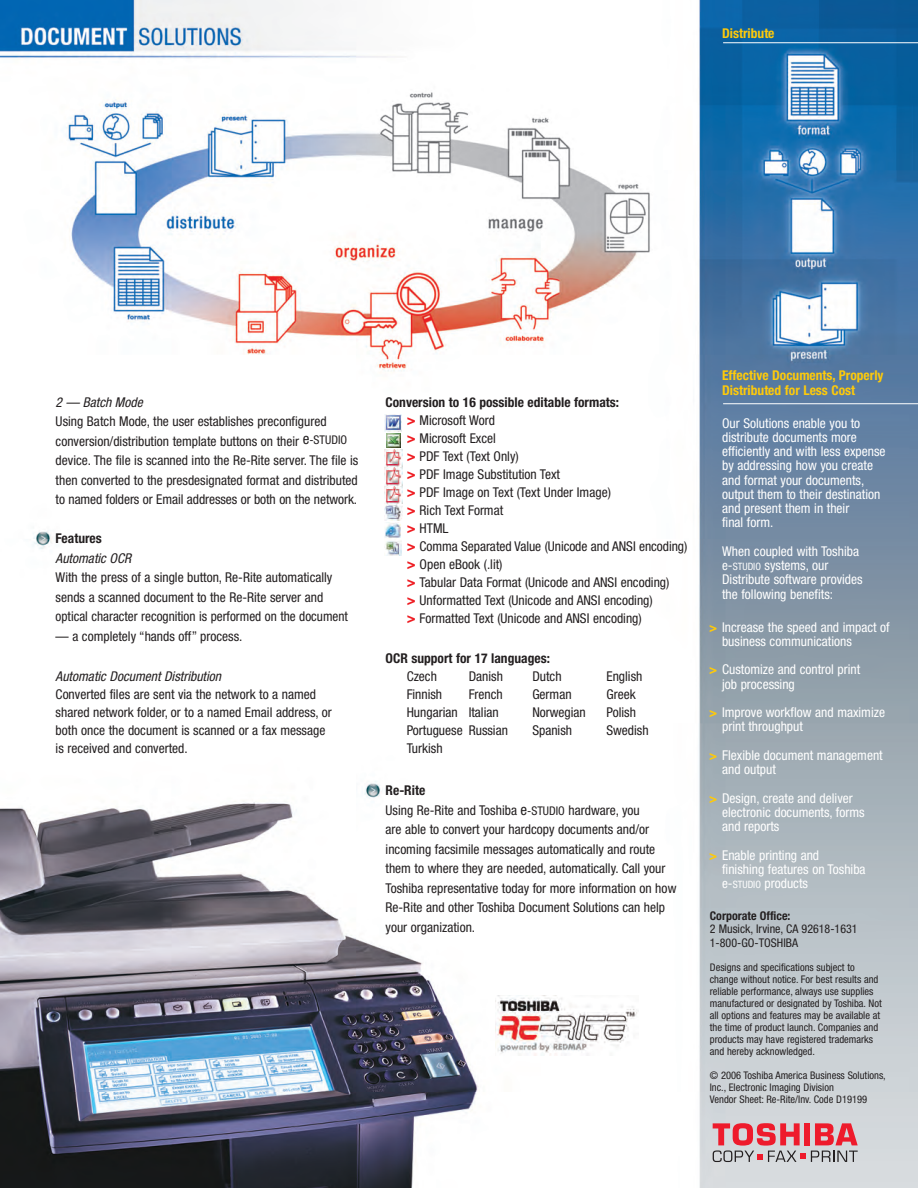
<style>
.page{position:relative;width:918px;height:1188px;background:#fff}
.page>*{position:absolute;margin:0;border:0;box-sizing:border-box;transform-origin:0 0}
.t1{font:condensed 13.5px/18px "Helvetica Neue";color:#231f20}
.t2{font:condensed 13.5px/14.2px "Helvetica Neue";color:#fff}
.t3{font:700 condensed 13.5px/14.2px "Helvetica Neue";color:#feca0a}
.t4{font:italic condensed 13.5px "Helvetica Neue";color:#231f20}
.t5{font:700 condensed 13.5px "Helvetica Neue";color:#231f20}
.t6{font:condensed 12px/13.5px "Helvetica Neue";color:#231f20}
.t7{font:700 condensed 12px "Helvetica Neue";color:#231f20}
.t8{font:condensed 10.5px/12px "Helvetica Neue";color:#231f20}
.s1{font-size:15px}
.s2{font-size:12px}
.s3{font-weight:700}
.s4{font-weight:700;font-size:15px;color:#ee1d23}
.s5{font-size:13.2px}
.s6{font-size:10.2px}
.s7{font-weight:700;color:#feca0a}
</style>
<div class="page">
<img style="left:0;top:0;width:918px;height:1188px">
<svg style="left:713px;top:1123px;width:145px;height:39px;background:#d08b92"></svg>
<hr style="left:723px;top:42px;width:195px;height:1px;background:#fff">
<hr style="left:723px;top:403px;width:195px;height:1px;background:#fff">
<img style="left:495px;top:996px;width:144px;height:60px">
<img style="left:385px;top:415px;width:17px;height:17px">
<div style="left:387px;top:434px;width:16px;height:16px;background:#fff"></div>
<img style="left:387px;top:434px;width:14px;height:14px">
<img style="left:384px;top:449px;width:19px;height:55px">
<svg style="left:385px;top:468px;width:18px;height:18px"></svg>
<svg style="left:385px;top:486px;width:18px;height:18px"></svg>
<svg style="left:384px;top:504px;width:19px;height:17px"></svg>
<div style="left:384px;top:522px;width:19px;height:17px;background:#fff"></div>
<img style="left:385px;top:522px;width:16px;height:17px">
<svg style="left:383px;top:539px;width:19px;height:17px"></svg>
<p class="t3" style="left:722px;top:27px;width:54px">Distribute</p>
<p class="t4" style="left:56px;top:397px;width:89px">2 — Batch Mode</p>
<p class="t1" style="left:56px;top:413px;width:304px;line-height:19.5px">Using Batch Mode, the user establishes preconfigured conversion/distribution template buttons on their <span class="s1">e</span><span class="s2">-STUDIO </span>device. The file is scanned into the Re-Rite server. The file is then converted to the presdesignated format and distributed to named folders or Email addresses or both on the network.</p>
<p class="t5" style="left:56px;top:534px;width:48px">Features</p>
<p class="t4" style="left:56px;top:553px;width:77px">Automatic OCR</p>
<p class="t1" style="left:56px;top:569px;width:294px;line-height:19.5px">With the press of a single button, Re-Rite automatically sends a scanned document to the Re-Rite server and optical character recognition is performed on the document</p>
<p class="t1" style="left:56px;top:628px;width:188px">— a completely “hands off” process.</p>
<p class="t4" style="left:56px;top:672px;width:167px">Automatic Document Distribution</p>
<p class="t1" style="left:56px;top:687px;width:278px">Converted files are sent via the network to a named shared network folder, or to a named Email address, or both once the document is scanned or a fax message is received and converted.</p>
<p class="t1" style="left:407px;top:394px;width:282px;text-indent:-21px"><span class="s3">Conversion to 16 possible editable formats:<br></span><span class="s4">&gt;</span> Microsoft Word<br><span class="s4">&gt;</span> Microsoft Excel<br><span class="s4">&gt;</span> PDF Text (Text Only)<br><span class="s4">&gt;</span> PDF Image Substitution Text<br><span class="s4">&gt;</span> PDF Image on Text (Text Under Image)<br><span class="s4">&gt;</span> Rich Text Format<br><span class="s4">&gt;</span> HTML<br><span class="s4">&gt;</span> Comma Separated Value (Unicode and ANSI encoding) <span class="s4">&gt;</span> Open eBook (.lit)<br><span class="s4">&gt;</span> Tabular Data Format (Unicode and ANSI encoding)<br><span class="s4">&gt;</span> Unformatted Text (Unicode and ANSI encoding)<br><span class="s4">&gt;</span> Formatted Text (Unicode and ANSI encoding)</p>
<p class="t5" style="left:386px;top:654px;width:166px">OCR support for 17 languages:</p>
<p class="t1" style="left:407px;top:669px;width:32px">Czech</p>
<p class="t1" style="left:469px;top:669px;width:36px">Danish</p>
<p class="t1" style="left:532px;top:669px;width:31px">Dutch</p>
<p class="t1" style="left:606px;top:669px;width:38px">English</p>
<p class="t1" style="left:407px;top:687px;width:37px">Finnish</p>
<p class="t1" style="left:469px;top:687px;width:35px">French</p>
<p class="t1" style="left:532px;top:687px;width:41px">German</p>
<p class="t1" style="left:606px;top:687px;width:31px">Greek</p>
<p class="t1" style="left:407px;top:705px;width:94px">Hungarian Italian</p>
<p class="t1" style="left:532px;top:705px;width:55px">Norwegian</p>
<p class="t1" style="left:606px;top:705px;width:31px">Polish</p>
<p class="t1" style="left:407px;top:723px;width:103px">Portuguese Russian</p>
<p class="t1" style="left:532px;top:723px;width:41px">Spanish</p>
<p class="t1" style="left:606px;top:723px;width:44px">Swedish</p>
<p class="t1" style="left:407px;top:741px;width:37px">Turkish</p>
<p class="t1" style="left:386px;top:782px;width:292px;line-height:19.5px"><span class="s3">Re-Rite<br></span>Using Re-Rite and Toshiba <span class="s1">e</span><span class="s2">-STUDIO</span> hardware, you<br>are able to convert your hardcopy documents and/or incoming facsimile messages automatically and route them to where they are needed, automatically. Call your Toshiba representative today for more information on how Re-Rite and other Toshiba Document Solutions can help your organization.</p>
<p class="t3" style="left:722px;top:370px;width:163px">Effective Documents, Properly<br>Distributed for Less Cost</p>
<p class="t2" style="left:722px;top:417px;width:165px">Our Solutions enable you to distribute documents more efficiently and with less expense by addressing how you create and format your documents, output them to their destination and present them in their<br>final form.</p>
<p class="t2" style="left:722px;top:545px;width:142px">When coupled with Toshiba <span class="s5">e</span>-<span class="s6">STUDIO</span> systems, our<br>Distribute software provides the following benefits:</p>
<p class="t2" style="left:722px;top:621px;width:169px;text-indent:-13px"><span class="s7">&gt;</span> Increase the speed and impact of business communications</p>
<p class="t2" style="left:722px;top:664px;width:140px;text-indent:-13px"><span class="s7">&gt;</span> Customize and control print job processing</p>
<p class="t2" style="left:722px;top:706px;width:164px;text-indent:-13px"><span class="s7">&gt;</span> Improve workflow and maximize print throughput</p>
<p class="t2" style="left:722px;top:749px;width:162px;text-indent:-13px"><span class="s7">&gt;</span> Flexible document management and output</p>
<p class="t2" style="left:722px;top:792px;width:144px;text-indent:-13px"><span class="s7">&gt;</span> Design, create and deliver electronic documents, forms and reports</p>
<p class="t2" style="left:722px;top:849px;width:145px;text-indent:-13px"><span class="s7">&gt;</span> Enable printing and<br>finishing features on Toshiba <span class="s5">e</span>-<span class="s6">STUDIO</span> products</p>
<p class="t7" style="left:710px;top:911px;width:82px">Corporate Office:</p>
<p class="t6" style="left:710px;top:923px;width:149px">2 Musick, Irvine, CA 92618-1631<br>1-800-GO-TOSHIBA</p>
<p class="t8" style="left:710px;top:962px;width:173px">Designs and specifications subject to change without notice. For best results and reliable performance, always use supplies manufactured or designated by Toshiba. Not all options and features may be available at the time of product launch. Companies and products may have registered trademarks and hereby acknowledged.</p>
<p class="t8" style="left:710px;top:1070px;width:177px">© 2006 Toshiba America Business Solutions,<br>Inc., Electronic Imaging Division<br>Vendor Sheet: Re-Rite/Inv. Code D19199</p>
</div>
